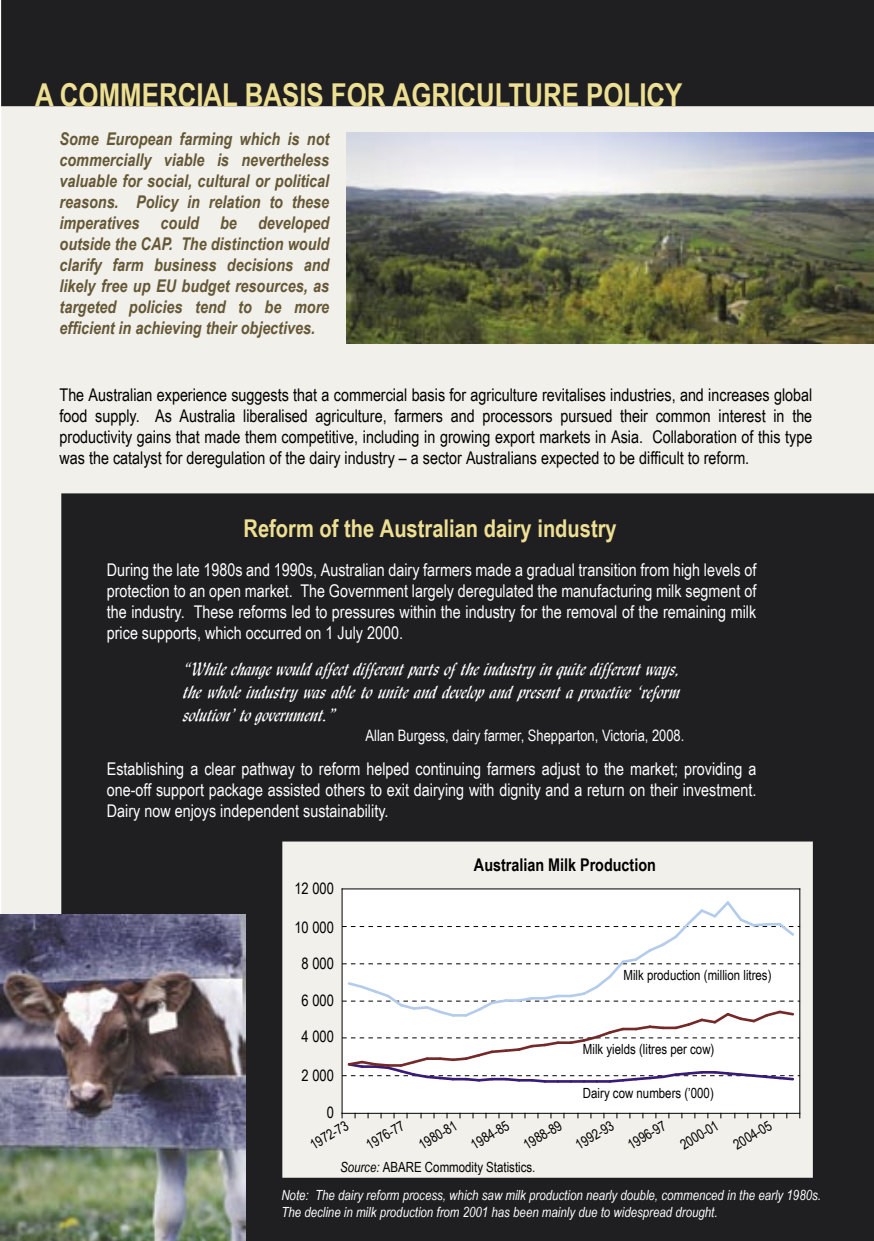
<style>
.page{position:relative;width:874px;height:1241px;background:#fff}
.page>*{position:absolute;margin:0;border:0;box-sizing:border-box;transform-origin:0 0}
.t1{font:700 31.5px "Arial Narrow";color:#eddf93}
.t2{font:700 24.5px "Arial Narrow";color:#eddf93}
.t3{font:17.5px/21px "Arial Narrow";color:#fff;text-align:justify}
.t4{font:17.5px/21px "Arial Narrow";color:#000;text-align:justify}
.t5{font:italic 700 17.5px/21px "Arial Narrow";color:#655836;text-align:justify}
.t6{font:17.5px/22.8px "Lydian Cursive BT";color:#fff;text-align:justify}
.t7{font:700 17.5px "Arial Narrow";color:#000}
.t8{font:15.75px "Arial Narrow";color:#fff}
.t9{font:15.75px "Arial Narrow";color:#000}
.t10{font:14px "Arial Narrow";color:#000}
.t11{font:italic 14px/16.8px "Arial Narrow";color:#fff}
.s1{font-style:italic}
</style>
<div class="page">
<div style="left:1px;top:0;width:872px;height:1240px;background:#f2f0eb"></div>
<div style="left:61px;top:493px;width:812px;height:747px;background:#1f1e20"></div>
<div style="left:1px;top:0;width:872px;height:106px;background:#1f1e20"></div>
<img style="left:346px;top:133px;width:527px;height:211px">
<div style="left:282px;top:841px;width:530px;height:336px;background:#f2f0eb"></div>
<svg style="left:341px;top:888px;width:459px;height:230px;background:#f3f2f3"></svg>
<img style="left:1px;top:913px;width:244px;height:327px">
<p class="t1" style="left:35px;top:71px;width:648px">A COMMERCIAL BASIS FOR AGRICULTURE POLICY</p>
<p class="t5" style="left:59px;top:127px;width:271px">Some European farming which is not commercially viable is nevertheless valuable for social, cultural or political reasons. Policy in relation to these imperatives could be developed outside the CAP. The distinction would clarify farm business decisions and likely free up EU budget resources, as targeted policies tend to be more efficient in achieving their objectives.</p>
<p class="t4" style="left:59px;top:384px;width:754px">The Australian experience suggests that a commercial basis for agriculture revitalises industries, and increases global food supply. As Australia liberalised agriculture, farmers and processors pursued their common interest in the productivity gains that made them competitive, including in growing export markets in Asia. Collaboration of this type was the catalyst for deregulation of the dairy industry – a sector Australians expected to be difficult to reform.</p>
<p class="t2" style="left:243px;top:509px;width:374px">Reform of the Australian dairy industry</p>
<p class="t3" style="left:107px;top:558px;width:650px">During the late 1980s and 1990s, Australian dairy farmers made a gradual transition from high levels of protection to an open market. The Government largely deregulated the manufacturing milk segment of the industry. These reforms led to pressures within the industry for the removal of the remaining milk price supports, which occurred on 1 July 2000.</p>
<p class="t6" style="left:184px;top:657px;width:498px">“While change would affect different parts of the industry in quite different ways, the whole industry was able to unite and develop and present a proactive ‘reform solution’ to government.”</p>
<p class="t8" style="left:365px;top:723px;width:320px">Allan Burgess, dairy farmer, Shepparton, Victoria, 2008.</p>
<p class="t3" style="left:107px;top:757px;width:650px">Establishing a clear pathway to reform helped continuing farmers adjust to the market; providing a one-off support package assisted others to exit dairying with dignity and a return on their investment.<br>Dairy now enjoys independent sustainability.</p>
<p class="t9" style="left:294px;top:876px;width:41px">12 000</p>
<p class="t9" style="left:294px;top:915px;width:41px">10 000</p>
<p class="t9" style="left:301px;top:951px;width:34px">8 000</p>
<p class="t9" style="left:301px;top:988px;width:34px">6 000</p>
<p class="t9" style="left:301px;top:1025px;width:34px">4 000</p>
<p class="t9" style="left:301px;top:1063px;width:34px">2 000</p>
<p class="t7" style="left:473px;top:851px;width:183px">Australian Milk Production</p>
<p class="t10" style="left:623px;top:964px;width:149px">Milk production (million litres)</p>
<p class="t10" style="left:582px;top:1038px;width:133px">Milk yields (litres per cow)</p>
<p class="t10" style="left:582px;top:1083px;width:132px">Dairy cow numbers (’000)</p>
<p class="t9" style="left:326px;top:1100px;width:9px">0</p>
<p class="t10" style="left:306px;top:1136px;width:44px;rotate:-31deg">1972-73</p>
<p class="t10" style="left:362px;top:1136px;width:44px;rotate:-31deg">1976-77</p>
<p class="t10" style="left:414px;top:1136px;width:44px;rotate:-31deg">1980-81</p>
<p class="t10" style="left:466px;top:1136px;width:44px;rotate:-31deg">1984-85</p>
<p class="t10" style="left:519px;top:1136px;width:44px;rotate:-31deg">1988-89</p>
<p class="t10" style="left:571px;top:1136px;width:44px;rotate:-31deg">1992-93</p>
<p class="t10" style="left:623px;top:1136px;width:44px;rotate:-31deg">1996-97</p>
<p class="t10" style="left:675px;top:1136px;width:44px;rotate:-31deg">2000-01</p>
<p class="t10" style="left:728px;top:1136px;width:44px;rotate:-31deg">2004-05</p>
<p class="t11" style="left:281px;top:1186px;width:541px">Note: The dairy reform process, which saw milk production nearly double, commenced in the early 1980s.<br>The decline in milk production from 2001 has been mainly due to widespread drought.</p>
<p class="t10" style="left:340px;top:1156px;width:197px"><span class="s1">Source:</span> ABARE Commodity Statistics.</p>
</div>
